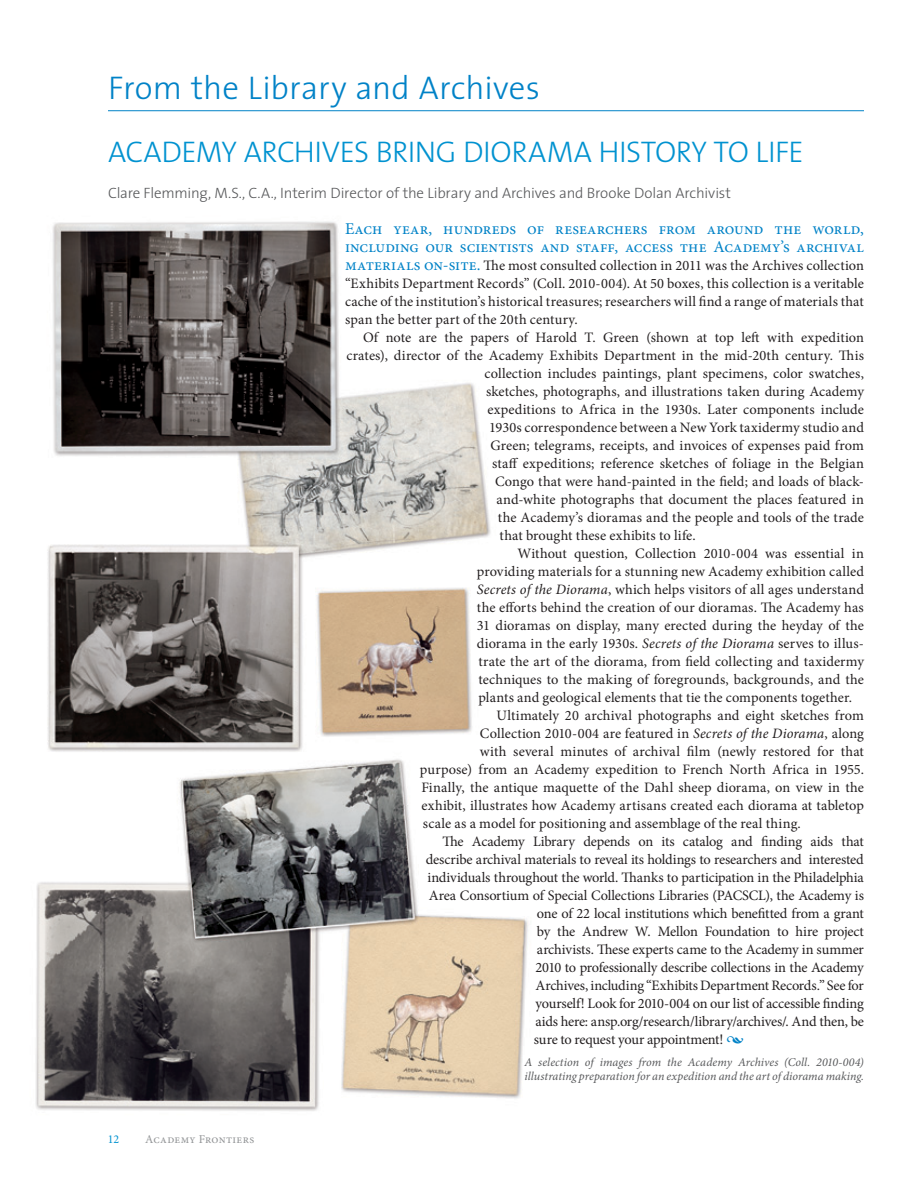
<style>
.page{position:relative;width:918px;height:1188px;background:#fff}
.page>*{position:absolute;margin:0;border:0;box-sizing:border-box;transform-origin:0 0}
.t1{font:300 33px "The Sans";letter-spacing:.005em;color:#0082c7}
.t2{font:30px "The Sans Light Caps";letter-spacing:-.015em;color:#0092d0}
.t3{font:16.5px/18px "Minion Pro";letter-spacing:.005em;color:#0082c7}
.t4{font:300 15px "The Sans";letter-spacing:-.01em;color:#58595b}
.t5{font:14.4px/18px "Minion Pro";letter-spacing:-.005em;color:#231f20;text-align:justify}
.t6{font:14.4px "Minion Pro";letter-spacing:.015em;color:#231f20}
.t7{font:14.4px "Minion Pro";letter-spacing:.02em;color:#231f20}
.t8{font:italic 12px/14.4px "Minion Pro";color:#58595b}
.t9{font:12px "Minion Pro";letter-spacing:.025em;color:#949698}
.t10{font:12px "Minion Pro";color:#0092d0}
.s1{font-size:16.5px;color:#0082c7}
.s2{font-style:italic}
.s3{font-style:italic;font-size:16.5px;color:#0082c7}
</style>
<div class="page">
<hr style="left:108px;top:110px;width:756px;height:1px;background:#0082c7">
<img style="left:35px;top:221px;width:493px;height:890px">
<h1 class="t1" style="left:108px;top:61px;width:434px">From the Library and Archives</h1>
<h2 class="t2" style="left:108px;top:127px;width:697px">ACADEMY ARCHIVES BRING DIORAMA H ISTORY TO LIFE</h2>
<p class="t4" style="left:108px;top:181px;width:625px">Clare Flemming, M.S., C.A., Interim Director of the Library and Archives and Brooke Dolan Archivist</p>
<p class="t3" style="left:345px;top:220px;width:520px">Each year, hundreds of researchers from around the world, including our scientists and staff, access the Academy’s archival</p>
<p class="t5" style="left:345px;top:256px;width:521px"><span class="s1">materials on-site.</span> The most consulted collection in 2011 was the Archives collection “Exhibits Department Records” (Coll. 2010-004). At 50 boxes, this collection is a veritable cache of the institution’s historical treasures; researchers will find a range of materials that span the better part of the 20th century.</p>
<p class="t5" style="left:363px;top:328px;width:502px">Of note are the papers of Harold T. Green (shown at top left with expedition</p>
<p class="t6" style="left:347px;top:346px;width:519px">crates), director of the Academy Exhibits Department in the mid-20th century. This</p>
<p class="t5" style="left:485px;top:364px;width:381px">collection includes paintings, plant specimens, color swatches,</p>
<p class="t5" style="left:486px;top:382px;width:380px">sketches, photographs, and illustrations taken during Academy</p>
<p class="t7" style="left:488px;top:400px;width:378px">expeditions to Africa in the 1930s. Later components include</p>
<p class="t5" style="left:489px;top:418px;width:376px">1930s correspondence between a New York taxidermy studio and</p>
<p class="t5" style="left:491px;top:436px;width:375px">Green; telegrams, receipts, and invoices of expenses paid from</p>
<p class="t5" style="left:492px;top:454px;width:374px">staff expeditions; reference sketches of foliage in the Belgian</p>
<p class="t5" style="left:495px;top:472px;width:371px">Congo that were hand-painted in the field; and loads of black-</p>
<p class="t5" style="left:496px;top:490px;width:369px">and-white photographs that document the places featured in</p>
<p class="t5" style="left:498px;top:508px;width:368px">the Academy’s dioramas and the people and tools of the trade</p>
<p class="t5" style="left:499px;top:526px;width:198px">that brought these exhibits to life.</p>
<p class="t5" style="left:517px;top:544px;width:348px">Without question, Collection 2010-004 was essential in</p>
<p class="t5" style="left:477px;top:562px;width:389px">providing materials for a stunning new Academy exhibition called</p>
<p class="t5" style="left:477px;top:580px;width:388px"><span class="s2">Secrets of the Diorama</span>, which helps visitors of all ages understand</p>
<p class="t5" style="left:477px;top:598px;width:388px">the efforts behind the creation of our dioramas. The Academy has</p>
<p class="t5" style="left:477px;top:616px;width:388px">31 dioramas on display, many erected during the heyday of the</p>
<p class="t5" style="left:477px;top:634px;width:388px">diorama in the early 1930s. <span class="s2">Secrets of the Diorama</span> serves to illus-</p>
<p class="t5" style="left:478px;top:652px;width:387px">trate the art of the diorama, from field collecting and taxidermy</p>
<p class="t5" style="left:478px;top:670px;width:387px">techniques to the making of foregrounds, backgrounds, and the</p>
<p class="t5" style="left:478px;top:688px;width:375px">plants and geological elements that tie the components together.</p>
<p class="t5" style="left:496px;top:706px;width:369px">Ultimately 20 archival photographs and eight sketches from</p>
<p class="t6" style="left:480px;top:724px;width:386px">Collection 2010-004 are featured in <span class="s2">Secrets of the Diorama</span>, along</p>
<p class="t5" style="left:480px;top:742px;width:386px">with several minutes of archival film (newly restored for that</p>
<p class="t5" style="left:420px;top:760px;width:445px">purpose) from an Academy expedition to French North Africa in 1955.</p>
<p class="t5" style="left:421px;top:778px;width:444px">Finally, the antique maquette of the Dahl sheep diorama, on view in the</p>
<p class="t5" style="left:421px;top:796px;width:444px">exhibit, illustrates how Academy artisans created each diorama at tabletop</p>
<p class="t5" style="left:423px;top:814px;width:379px">scale as a model for positioning and assemblage of the real thing.</p>
<p class="t5" style="left:442px;top:832px;width:423px">The Academy Library depends on its catalog and finding aids that</p>
<p class="t5" style="left:426px;top:850px;width:439px">describe archival materials to reveal its holdings to researchers and interested</p>
<p class="t5" style="left:427px;top:868px;width:438px">individuals throughout the world. Thanks to participation in the Philadelphia</p>
<p class="t5" style="left:429px;top:886px;width:437px">Area Consortium of Special Collections Libraries (PACSCL), the Academy is</p>
<p class="t5" style="left:537px;top:904px;width:329px">one of 22 local institutions which benefitted from a grant</p>
<p class="t5" style="left:537px;top:922px;width:328px">by the Andrew W. Mellon Foundation to hire project</p>
<p class="t5" style="left:537px;top:940px;width:328px">archivists. These experts came to the Academy in summer</p>
<p class="t5" style="left:535px;top:958px;width:330px">2010 to professionally describe collections in the Academy</p>
<p class="t5" style="left:535px;top:976px;width:330px">Archives, including “Exhibits Department Records.” See for</p>
<p class="t5" style="left:535px;top:994px;width:330px">yourself! Look for 2010-004 on our list of accessible finding</p>
<p class="t5" style="left:535px;top:1012px;width:330px">aids here: ansp.org/research/library/archives/. And then, be</p>
<p class="t5" style="left:534px;top:1030px;width:212px">sure to request your appointment! <span class="s3">•</span></p>
<p class="t8" style="left:524px;top:1055px;width:341px">A selection of images from the Academy Archives (Coll. 2010-004) illustrating preparation for an expedition and the art ofdiorama making.</p>
<p class="t10" style="left:108px;top:1131px;width:13px">12</p>
<p class="t9" style="left:145px;top:1131px;width:110px">Academy Frontiers</p>
</div>
